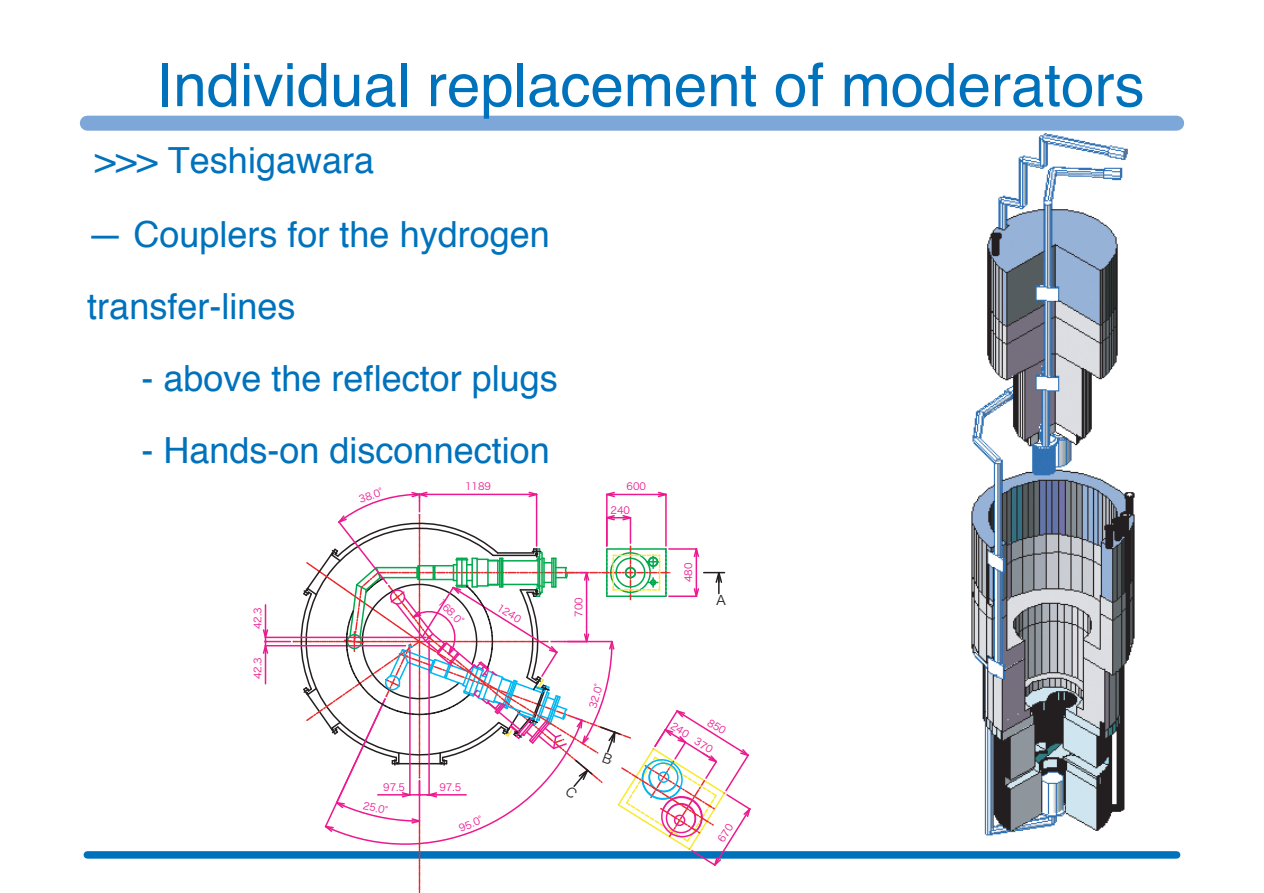
<style>
.page{position:relative;width:1264px;height:893px;background:#fff}
.page>*{position:absolute;margin:0;border:0;box-sizing:border-box;transform-origin:0 0}
.t1{font:60px "Helvetica";color:#0072bc}
.t2{font:36px/72px "Helvetica";color:#0072bc}
.t3{font:13.2px "Hira Kaku Pro W3";color:#231f20}
.t4{font:9.9px "Hira Kaku Pro W3";color:#ed198d}
</style>
<div class="page">
<div style="left:87px;top:116px;width:1089px;height:15px;background:#7ca7d8"></div>
<div style="left:87px;top:851px;width:1089px;height:7px;background:#0072bc"></div>
<img style="left:971px;top:133px;width:164px;height:703px">
<hr style="left:265px;top:640px;width:25px;height:2px;background:#ed198d">
<hr style="left:265px;top:645px;width:140px;height:1px;background:#ed198d">
<hr style="left:265px;top:604px;width:1px;height:30px;background:#ed198d">
<hr style="left:265px;top:653px;width:1px;height:30px;background:#ed198d">
<hr style="left:265px;top:636px;width:161px;height:2px;background:#ed198d">
<svg style="left:262px;top:628px;width:7px;height:27px"></svg>
<svg style="left:292px;top:491px;width:459px;height:401px"></svg>
<h1 class="t1" style="left:157px;top:45px;width:989px">Individual replacement of moderators</h1>
<p class="t2" style="left:95px;top:127px;width:281px">&gt;&gt;&gt; Teshigawara</p>
<p class="t2" style="left:87px;top:200px;width:464px">— Couplers for the hydrogen transfer-lines</p>
<p class="t2" style="left:141px;top:344px;width:418px">- above the reflector plugs</p>
<p class="t2" style="left:141px;top:416px;width:410px">- Hands-on disconnection</p>
<p class="t4" style="left:249px;top:629px;width:23px;rotate:-90deg">42.3</p>
<p class="t4" style="left:249px;top:679px;width:23px;rotate:-90deg">42.3</p>
<p class="t4" style="left:356px;top:491px;width:33px;rotate:-19deg">38.0°</p>
<p class="t4" style="left:465px;top:478px;width:28px">1189</p>
<p class="t4" style="left:626px;top:478px;width:21px">600</p>
<p class="t4" style="left:446px;top:594px;width:40px;rotate:46deg">168.0°</p>
<p class="t4" style="left:502px;top:599px;width:28px;rotate:32deg">1240</p>
<p class="t4" style="left:610px;top:501px;width:21px">240</p>
<p class="t4" style="left:570px;top:617px;width:21px;rotate:-90deg">700</p>
<p class="t4" style="left:584px;top:705px;width:33px;rotate:-74deg">32.0°</p>
<p class="t4" style="left:383px;top:778px;width:23px">97.5</p>
<p class="t4" style="left:439px;top:778px;width:23px">97.5</p>
<p class="t4" style="left:365px;top:796px;width:33px;rotate:12deg">25.0°</p>
<p class="t4" style="left:456px;top:820px;width:33px;rotate:-22deg">95.0°</p>
<p class="t4" style="left:679px;top:582px;width:21px;rotate:-90deg">480</p>
<p class="t3" style="left:714px;top:588px;width:15px">Ａ</p>
</div>
